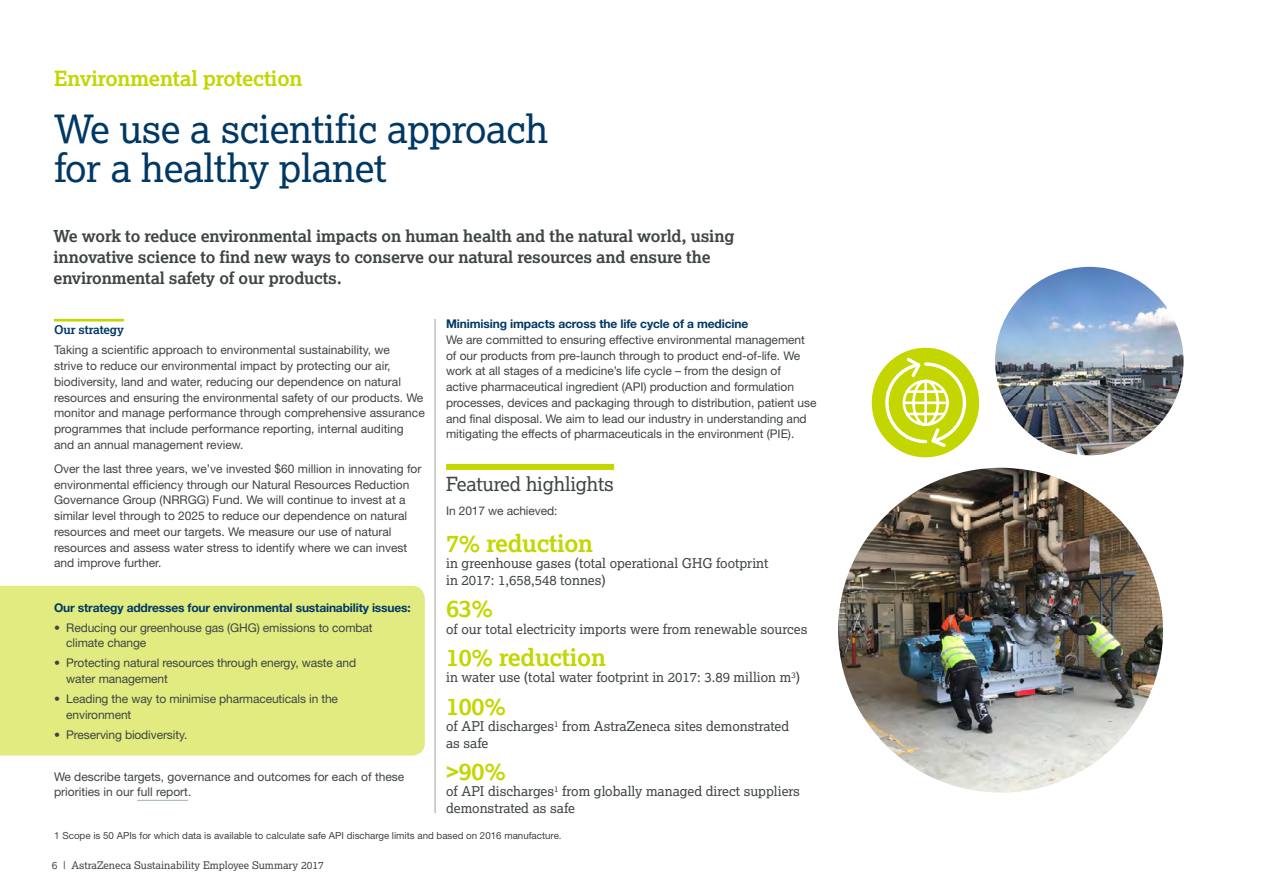
<style>
.page{position:relative;width:1263px;height:893px;background:#fff}
.page>*{position:absolute;margin:0;border:0;box-sizing:border-box;transform-origin:0 0}
.t1{font:39px/39px "Lexia";letter-spacing:-.01em;color:#003865}
.t2{font:700 24px "Lexia";letter-spacing:-.01em;color:#c4d600}
.t3{font:700 21px "Lexia";letter-spacing:-.01em;color:#c4d600}
.t4{font:19.5px "Lexia";letter-spacing:-.01em;color:#3f4444}
.t5{font:700 16.5px/21px "Lexia";letter-spacing:-.01em;color:#3f4444}
.t6{font:13.5px/16.5px "Lexia";color:#3f4444}
.t7{font:12px/15.8px "Helvetica Neue";color:#3f4444}
.t8{font:700 12px "Helvetica Neue";letter-spacing:-.015em;color:#003865}
.t9{font:700 12px "Lexia";letter-spacing:-.01em;color:#003865}
.t10{font:10.5px "Lexia";color:#3f4444}
.t11{font:9.75px "Helvetica Neue";color:#3f4444}
</style>
<div class="page">
<div style="left:0;top:586px;width:425px;height:169px;background:#e1eb80"></div>
<div style="left:872px;top:348px;width:107px;height:109px;background:#c4d600;border-radius:50%"></div>
<svg style="left:883px;top:355px;width:85px;height:95px"></svg>
<hr style="left:435px;top:319px;width:1px;height:494px;background:#9fa1a1">
<div style="left:446px;top:464px;width:168px;height:6px;background:#c4d600"></div>
<img style="left:838px;top:468px;width:325px;height:325px;border-radius:162px">
<img style="left:995px;top:267px;width:188px;height:188px;border-radius:94px">
<hr style="left:54px;top:319px;width:70px;height:2px;background:#c4d600">
<hr style="left:137px;top:800px;width:51px;height:1px;background:#9db0ac">
<h3 class="t3" style="left:54px;top:65px;width:250px">Environmental protection</h3>
<h1 class="t1" style="left:54px;top:108px;width:496px">We use a scientific approach for a healthy planet</h1>
<h3 class="t5" style="left:54px;top:225px;width:682px">We work to reduce environmental impacts on human health and the natural world, using innovative science to find new ways to conserve our natural resources and ensure the environmental safety of our products.</h3>
<p class="t9" style="left:54px;top:322px;width:71px">Our strategy</p>
<p class="t7" style="left:54px;top:342px;width:372px">Taking a scientific approach to environmental sustainability, we<br>strive to reduce our environmental impact by protecting our air, biodiversity, land and water, reducing our dependence on natural resources and ensuring the environmental safety of our products. We monitor and manage performance through comprehensive assurance programmes that include performance reporting, internal auditing and an annual management review.</p>
<p class="t7" style="left:54px;top:461px;width:369px">Over the last three years, we’ve invested $60 million in innovating for environmental efficiency through our Natural Resources Reduction Governance Group (NRRGG) Fund. We will continue to invest at a similar level through to 2025 to reduce our dependence on natural resources and meet our targets. We measure our use of natural resources and assess water stress to identify where we can invest and improve further.</p>
<p class="t8" style="left:54px;top:600px;width:358px">Our strategy addresses four environmental sustainability issues:</p>
<p class="t7" style="left:66px;top:619px;width:308px;text-indent:-12px">• Reducing our greenhouse gas (GHG) emissions to combat climate change</p>
<p class="t7" style="left:66px;top:655px;width:291px;text-indent:-12px">• Protecting natural resources through energy, waste and water management</p>
<p class="t7" style="left:66px;top:691px;width:273px;text-indent:-12px">• Leading the way to minimise pharmaceuticals in the environment</p>
<p class="t7" style="left:54px;top:727px;width:135px">• Preserving biodiversity.</p>
<p class="t7" style="left:54px;top:768px;width:352px">We describe targets, governance and outcomes for each of these priorities in our full report.</p>
<p class="t8" style="left:446px;top:316px;width:304px">Minimising impacts across the life cycle of a medicine</p>
<p class="t7" style="left:446px;top:332px;width:372px">We are committed to ensuring effective environmental management of our products from pre-launch through to product end-of-life. We work at all stages of a medicine’s life cycle – from the design of<br>active pharmaceutical ingredient (API) production and formulation processes, devices and packaging through to distribution, patient use and final disposal. We aim to lead our industry in understanding and mitigating the effects of pharmaceuticals in the environment (PIE).</p>
<h3 class="t4" style="left:446px;top:472px;width:169px">Featured highlights</h3>
<p class="t7" style="left:446px;top:503px;width:113px">In 2017 we achieved:</p>
<h2 class="t2" style="left:446px;top:528px;width:149px">7% reduction</h2>
<p class="t6" style="left:446px;top:555px;width:324px">in greenhouse gases (total operational GHG footprint in 2017: 1,658,548 tonnes)</p>
<h2 class="t2" style="left:446px;top:593px;width:49px">63%</h2>
<p class="t6" style="left:446px;top:620px;width:363px">of our total electricity imports were from renewable sources</p>
<h2 class="t2" style="left:446px;top:642px;width:161px">10% reduction</h2>
<p class="t6" style="left:446px;top:669px;width:355px">in water use (total water footprint in 2017: 3.89 million m<sup>3</sup>)</p>
<h2 class="t2" style="left:446px;top:691px;width:61px">100%</h2>
<p class="t6" style="left:446px;top:718px;width:345px">of API discharges<sup>1</sup> from AstraZeneca sites demonstrated as safe</p>
<h2 class="t2" style="left:446px;top:756px;width:61px">&gt;90%</h2>
<p class="t6" style="left:446px;top:783px;width:355px">of API discharges<sup>1</sup> from globally managed direct suppliers demonstrated as safe</p>
<p class="t11" style="left:54px;top:830px;width:509px">1 Scope is 50 APIs for which data is available to calculate safe API discharge limits and based on 2016 manufacture.</p>
<p class="t10" style="left:52px;top:859px;width:273px">6 | AstraZeneca Sustainability Employee Summary 2017</p>
</div>
